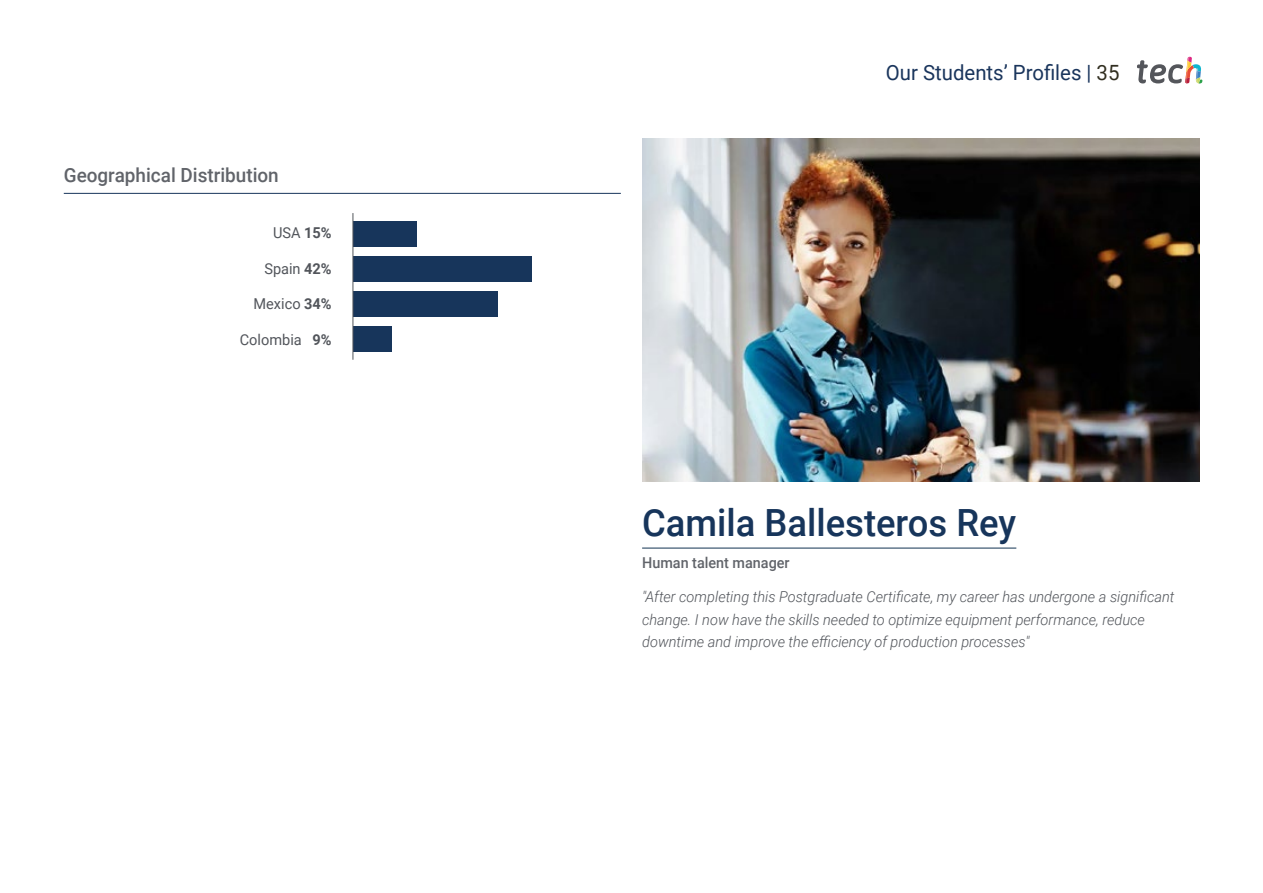
<style>
.page{position:relative;width:1263px;height:893px;background:#fff}
.page>*{position:absolute;margin:0;border:0;box-sizing:border-box;transform-origin:0 0}
.t1{font:500 37.5px "Roboto";color:#17355b}
.t2{font:21px "Roboto";color:#1a355c}
.t3{font:500 19.5px "Roboto";color:#61646a}
.t4{font:italic 300 15px/22.5px "Roboto";color:#52555b}
.t5{font:15px "Roboto";color:#52555b}
.t6{font:500 15px "Roboto";color:#61646a;scale:.96 1}
.s1{font-weight:700}
.s2{color:#312e20}
</style>
<div class="page">
<img style="left:642px;top:138px;width:557px;height:343px">
<svg style="left:1137px;top:57px;width:65px;height:27px"></svg>
<hr style="left:642px;top:548px;width:374px;height:1px;background:#123352">
<hr style="left:64px;top:193px;width:557px;height:1px;background:#17355b">
<div style="left:353px;top:221px;width:64px;height:26px;background:#17355b"></div>
<div style="left:353px;top:291px;width:144px;height:26px;background:#17355b"></div>
<div style="left:353px;top:256px;width:178px;height:26px;background:#17355b"></div>
<div style="left:353px;top:326px;width:38px;height:26px;background:#17355b"></div>
<hr style="left:353px;top:213px;width:1px;height:147px;background:#52555b">
<h3 class="t3" style="left:64px;top:161px;width:217px">Geographical Distribution</h3>
<p class="t5" style="left:273px;top:222px;width:60px">USA <span class="s1">15%</span></p>
<p class="t5" style="left:264px;top:258px;width:69px">Spain <span class="s1">42%</span></p>
<p class="t5" style="left:254px;top:293px;width:80px">Mexico <span class="s1">34%</span></p>
<p class="t5" style="left:240px;top:329px;width:93px">Colombia <span class="s1">9%</span></p>
<h2 class="t2" style="left:886px;top:57px;width:235px">Our Students’ Profiles | <span class="s2">35</span></h2>
<h1 class="t1" style="left:642px;top:496px;width:375px">Camila Ballesteros Rey</h1>
<p class="t6" style="left:642px;top:552px;width:155px">Human talent manager</p>
<p class="t4" style="left:642px;top:585px;width:534px">"After completing this Postgraduate Certificate, my career has undergone a significant change. I now have the skills needed to optimize equipment performance, reduce downtime and improve the efficiency of production processes"</p>
</div>
